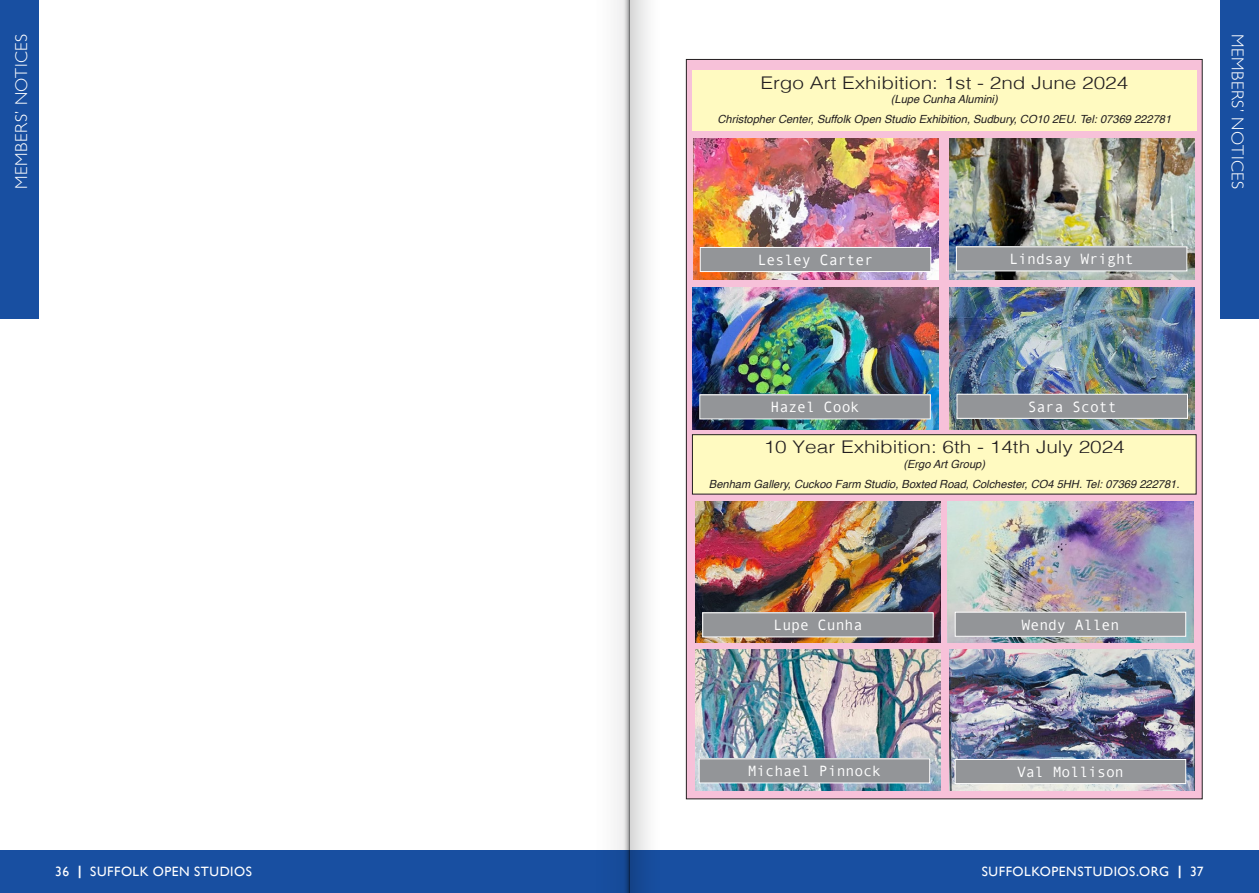
<style>
.page{position:relative;width:1259px;height:893px;background:#fff}
.page>*{position:absolute;margin:0;border:0;box-sizing:border-box;transform-origin:0 0}
.t1{font:300 17.4px "Helvetica";color:#231f20;scale:1.19 1}
.t2{font:300 17.25px "Gill Sans";letter-spacing:.03em;color:#fff}
.t3{font:15px "Andale Mono";color:#fff}
.t4{font:13.5px "Gill Sans";letter-spacing:.04em;color:#fff}
.t5{font:italic 11.25px/20.5px "Helvetica";color:#231f20;text-align:center}
.s1{font-weight:700}
</style>
<div class="page">
<div style="left:629px;top:850px;width:630px;height:43px;background:#184fa1"></div>
<div style="left:0;top:850px;width:629px;height:43px;background:#184fa1"></div>
<div style="left:686px;top:59px;width:516px;height:740px;background:#f7c1d9"></div>
<div style="left:692px;top:435px;width:504px;height:59px;background:#fffac1"></div>
<div style="left:692px;top:434px;width:504px;height:60px;border:1px solid #231f20"></div>
<div style="left:692px;top:70px;width:504px;height:60px;background:#fffac1"></div>
<img style="left:695px;top:501px;width:245px;height:141px">
<img style="left:949px;top:288px;width:245px;height:141px">
<img style="left:693px;top:288px;width:245px;height:141px">
<img style="left:948px;top:501px;width:245px;height:141px">
<img style="left:695px;top:649px;width:245px;height:142px">
<img style="left:949px;top:138px;width:245px;height:142px">
<img style="left:949px;top:649px;width:245px;height:142px">
<img style="left:693px;top:138px;width:245px;height:142px">
<div style="left:700px;top:247px;width:230px;height:25px;background:#939598"></div>
<div style="left:700px;top:247px;width:231px;height:25px;border:1px solid #fff"></div>
<div style="left:956px;top:247px;width:231px;height:24px;background:#95979a"></div>
<div style="left:956px;top:246px;width:231px;height:25px;border:1px solid #fff"></div>
<div style="left:700px;top:395px;width:230px;height:24px;background:#939598"></div>
<div style="left:699px;top:395px;width:231px;height:24px;border:1px solid #fff"></div>
<div style="left:702px;top:613px;width:231px;height:24px;background:#939598"></div>
<div style="left:702px;top:612px;width:231px;height:25px;border:1px solid #fff"></div>
<div style="left:699px;top:759px;width:230px;height:24px;background:#939598"></div>
<div style="left:699px;top:758px;width:231px;height:25px;border:1px solid #fff"></div>
<div style="left:955px;top:759px;width:230px;height:25px;background:#939598"></div>
<div style="left:955px;top:759px;width:231px;height:25px;border:1px solid #fff"></div>
<div style="left:955px;top:612px;width:230px;height:24px;background:#939598"></div>
<div style="left:955px;top:612px;width:231px;height:25px;border:1px solid #fff"></div>
<div style="left:957px;top:394px;width:230px;height:24px;background:#939598"></div>
<div style="left:956px;top:394px;width:231px;height:25px;border:1px solid #fff"></div>
<div style="left:1220px;top:0;width:39px;height:319px;background:#184fa1"></div>
<div style="left:0;top:0;width:38px;height:319px;background:#184fa1"></div>
<svg style="left:617px;top:0;width:12px;height:893px;fill:#ededee"></svg>
<svg style="left:629px;top:0;width:19px;height:893px;fill:#e5e6e6"></svg>
<p class="t2" style="left:8px;top:189px;width:156px;rotate:-90deg">MEMBERS’ NOTICES</p>
<p class="t1" style="left:760px;top:68px;width:311px">Ergo Art Exhibition: 1st - 2nd June 2024</p>
<p class="t5" style="left:717px;top:89px;width:455px">(Lupe Cunha Alumini)<br>Christopher Center, Suffolk Open Studio Exhibition, Sudbury, CO10 2EU. Tel: 07369 222781</p>
<p class="t3" style="left:757px;top:250px;width:117px">Lesley Carter</p>
<p class="t3" style="left:1009px;top:249px;width:126px">Lindsay Wright</p>
<p class="t2" style="left:1251px;top:34px;width:156px;rotate:90deg">MEMBERS’ NOTICES</p>
<p class="t3" style="left:770px;top:397px;width:90px">Hazel Cook</p>
<p class="t3" style="left:1027px;top:397px;width:90px">Sara Scott</p>
<p class="t1" style="left:763px;top:432px;width:305px">10 Year Exhibition: 6th - 14th July 2024</p>
<p class="t5" style="left:709px;top:454px;width:472px">(Ergo Art Group)<br>Benham Gallery, Cuckoo Farm Studio, Boxted Road, Colchester, CO4 5HH. Tel: 07369 222781.</p>
<p class="t3" style="left:773px;top:615px;width:90px">Lupe Cunha</p>
<p class="t3" style="left:1021px;top:615px;width:99px">Wendy Allen</p>
<p class="t3" style="left:747px;top:761px;width:135px">Michael Pinnock</p>
<p class="t3" style="left:1017px;top:762px;width:108px">Val Mollison</p>
<p class="t4" style="left:55px;top:864px;width:198px">36 <span class="s1">|</span> SUFFOLK OPEN STUDIOS</p>
<p class="t4" style="left:981px;top:864px;width:223px">SUFFOLKOPENSTUDIOS.ORG <span class="s1">|</span> 37</p>
</div>
